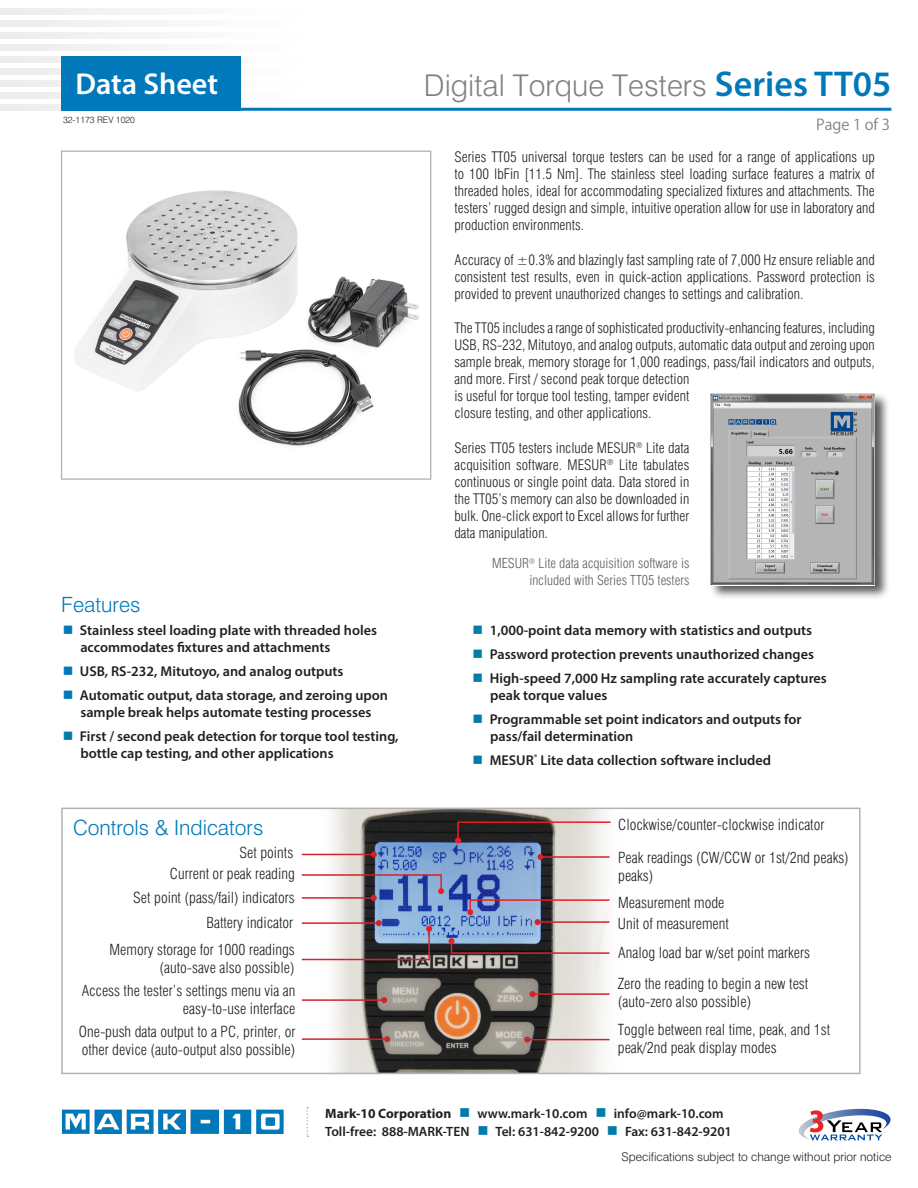
<style>
.page{position:relative;width:918px;height:1188px;background:#fff}
.page>*{position:absolute;margin:0;border:0;box-sizing:border-box;transform-origin:0 0}
.t1{font:600 30.3px "Myriad Pro";color:#fff}
.t2{font:300 30px "Swiss 721 BT";color:#808285}
.t3{font:300 21px "Swiss 721 BT";color:#0078ba}
.t4{font:300 condensed 15px/18px "Swiss 721 BT";color:#231f20}
.t5{font:15px "Koz Go Pro";color:#808285}
.t6{font:300 condensed 14.25px/17.1px "Swiss 721 BT";color:#231f20;text-align:justify}
.t7{font:600 14.25px/17.1px "Myriad Pro";color:#231f20}
.t8{font:600 13.5px/18px "Myriad Pro";color:#231f20}
.t9{font:300 condensed 13.5px/16.2px "Swiss 721 BT";color:#5f5f62;text-align:right}
.t10{font:300 12px "Swiss 721 BT";color:#231f20}
.t11{font:300 9px "Swiss 721 BT";color:#231f20}
.s1{color:#0078ba}
.s2{color:#007bab}
.s3{font-family:"Myriad Pro";font-weight:600;font-size:36px;color:#0078ba}
.s4{font-weight:700}
</style>
<div class="page">
<img style="left:0;top:56px;width:241px;height:7px">
<img style="left:0;top:68px;width:241px;height:7px">
<img style="left:0;top:80px;width:241px;height:7px">
<img style="left:0;top:92px;width:241px;height:7px">
<img style="left:0;top:104px;width:311px;height:7px">
<hr style="left:61px;top:108px;width:830px;height:3px;background:#0078ba">
<div style="left:61px;top:56px;width:179px;height:55px;background:#0078ba"></div>
<svg style="left:306px;top:1107px;width:2px;height:30px"></svg>
<svg style="left:799px;top:1109px;width:92px;height:31px"></svg>
<img style="left:62px;top:1110px;width:222px;height:24px">
<div style="left:709px;top:392px;width:181px;height:208px;background:#231f20;opacity:.75"></div>
<img style="left:711px;top:393px;width:164px;height:192px">
<img style="left:75px;top:190px;width:344px;height:257px">
<div style="left:61px;top:151px;width:370px;height:329px;border:1px solid #b4b2b3"></div>
<img style="left:301px;top:811px;width:309px;height:260px">
<div style="left:61px;top:808px;width:800px;height:266px;border:2px solid #b4b2b3"></div>
<hr style="left:302px;top:897px;width:72px;height:2px;background:#d1232a">
<svg style="left:371px;top:895px;width:6px;height:6px"></svg>
<svg style="left:467px;top:899px;width:6px;height:16px"></svg>
<hr style="left:451px;top:952px;width:159px;height:2px;background:#d1232a">
<hr style="left:470px;top:899px;width:140px;height:2px;background:#ed1c24">
<hr style="left:459px;top:821px;width:152px;height:2px;background:#ed1c24">
<hr style="left:302px;top:854px;width:72px;height:1px;background:#d1232a">
<svg style="left:371px;top:851px;width:6px;height:6px"></svg>
<hr style="left:540px;top:856px;width:70px;height:2px;background:#d1232a">
<svg style="left:537px;top:854px;width:6px;height:6px"></svg>
<hr style="left:538px;top:921px;width:72px;height:2px;background:#d1232a">
<svg style="left:535px;top:919px;width:6px;height:6px"></svg>
<hr style="left:457px;top:821px;width:2px;height:20px;background:#ee1d23">
<svg style="left:455px;top:838px;width:6px;height:6px"></svg>
<svg style="left:448px;top:938px;width:6px;height:16px"></svg>
<hr style="left:302px;top:959px;width:127px;height:1px;background:#d1232a">
<hr style="left:533px;top:993px;width:77px;height:2px;background:#d1232a">
<svg style="left:530px;top:991px;width:6px;height:6px"></svg>
<hr style="left:428px;top:929px;width:2px;height:31px;background:#ee1d23">
<svg style="left:426px;top:926px;width:6px;height:6px"></svg>
<hr style="left:527px;top:1039px;width:83px;height:1px;background:#d1232a">
<svg style="left:524px;top:1037px;width:6px;height:6px"></svg>
<hr style="left:302px;top:1038px;width:85px;height:2px;background:#d1232a">
<svg style="left:384px;top:1036px;width:6px;height:6px"></svg>
<hr style="left:302px;top:999px;width:82px;height:2px;background:#d1232a">
<svg style="left:381px;top:997px;width:6px;height:6px"></svg>
<hr style="left:302px;top:922px;width:77px;height:2px;background:#d1232a">
<svg style="left:376px;top:920px;width:6px;height:6px"></svg>
<hr style="left:302px;top:874px;width:139px;height:2px;background:#d1232a">
<svg style="left:438px;top:874px;width:6px;height:20px"></svg>
<h1 class="t1" style="left:75px;top:64px;width:144px">Data Sheet</h1>
<p class="t11" style="left:63px;top:115px;width:73px">32-1173 REV 1020</p>
<p class="t3" style="left:61px;top:592px;width:81px">Features</p>
<p class="t7" style="left:80px;top:621px;width:298px;text-indent:-18px"><span class="s1">■</span> Stainless steel loading plate with threaded holes accommodates fixtures and attachments</p>
<p class="t7" style="left:63px;top:662px;width:282px"><span class="s1">■</span> USB, RS-232, Mitutoyo, and analog outputs</p>
<p class="t7" style="left:63px;top:686px;width:327px;text-align:center"><span class="s1">■</span> Automatic output, data storage, and zeroing upon sample break helps automate testing processes</p>
<p class="t7" style="left:80px;top:727px;width:320px;text-indent:-18px"><span class="s2">■</span> First / second peak detection for torque tool testing, bottle cap testing, and other applications</p>
<p class="t3" style="left:73px;top:814px;width:192px">Controls &amp; Indicators</p>
<p class="t4" style="left:170px;top:865px;width:126px">Current or peak reading</p>
<p class="t4" style="left:240px;top:844px;width:55px">Set points</p>
<p class="t2" style="left:424px;top:67px;width:469px">Digital Torque Testers <span class="s3">Series TT05</span></p>
<p class="t5" style="left:816px;top:115px;width:75px">Page 1 of 3</p>
<p class="t6" style="left:454px;top:148px;width:422px">Series TT05 universal torque testers can be used for a range of applications up to 100 lbFin [11.5 Nm]. The stainless steel loading surface features a matrix of threaded holes, ideal for accommodating specialized fixtures and attachments. The testers’ rugged design and simple, intuitive operation allow for use in laboratory and production environments.</p>
<p class="t6" style="left:454px;top:251px;width:422px">Accuracy of ±0.3% and blazingly fast sampling rate of 7,000 Hz ensure reliable and consistent test results, even in quick-action applications. Password protection is provided to prevent unauthorized changes to settings and calibration.</p>
<p class="t6" style="left:454px;top:319px;width:422px;text-align:left">The TT05 includes a range of sophisticated productivity-enhancing features, including USB, RS-232, Mitutoyo, and analog outputs, automatic data output and zeroing upon sample break, memory storage for 1,000 readings, pass/fail indicators and outputs, and more. First / second peak torque detection<br>is useful for torque tool testing, tamper evident<br>closure testing, and other applications.</p>
<p class="t6" style="left:454px;top:439px;width:236px">Series TT05 testers include MESUR<sup>®</sup> Lite data acquisition software. MESUR<sup>®</sup> Lite tabulates continuous or single point data. Data stored in the TT05’s memory can also be downloaded in bulk. One-click export to Excel allows for further data manipulation.</p>
<p class="t9" style="left:492px;top:555px;width:199px">MESUR<sup>®</sup> Lite data acquisition software is included with Series TT05 testers</p>
<p class="t7" style="left:472px;top:621px;width:341px"><span class="s2">■</span> 1,000-point data memory with statistics and outputs</p>
<p class="t7" style="left:472px;top:645px;width:343px"><span class="s2">■</span> Password protection prevents unauthorized changes</p>
<p class="t7" style="left:490px;top:669px;width:338px;text-indent:-18px"><span class="s2">■</span> High-speed 7,000 Hz sampling rate accurately captures peak torque values</p>
<p class="t7" style="left:490px;top:710px;width:313px;text-indent:-18px"><span class="s2">■</span> Programmable set point indicators and outputs for pass/fail determination</p>
<p class="t7" style="left:472px;top:751px;width:300px"><span class="s2">■</span> MESUR<sup>®</sup> Lite data collection software included</p>
<p class="t4" style="left:618px;top:815px;width:208px">Clockwise/counter-clockwise indicator</p>
<p class="t4" style="left:618px;top:849px;width:232px">Peak readings (CW/CCW or 1st/2nd peaks) peaks)</p>
<p class="t4" style="left:133px;top:888px;width:163px">Set point (pass/fail) indicators</p>
<p class="t4" style="left:206px;top:914px;width:88px">Battery indicator</p>
<p class="t4" style="left:618px;top:914px;width:113px">Unit of measurement</p>
<p class="t4" style="left:618px;top:893px;width:108px">Measurement mode</p>
<p class="t4" style="left:618px;top:943px;width:193px">Analog load bar w/set point markers</p>
<p class="t4" style="left:110px;top:941px;width:187px">Memory storage for 1000 readings</p>
<p class="t4" style="left:160px;top:959px;width:137px">(auto-save also possible)</p>
<p class="t4" style="left:82px;top:981px;width:215px;text-align:right">Access the tester’s settings menu via an easy-to-use interface</p>
<p class="t4" style="left:618px;top:974px;width:192px">Zero the reading to begin a new test (auto-zero also possible)</p>
<p class="t4" style="left:79px;top:1022px;width:218px">One-push data output to a PC, printer, or other device (auto-output also possible)</p>
<p class="t4" style="left:618px;top:1020px;width:214px">Toggle between real time, peak, and 1st peak/2nd peak display modes</p>
<p class="t8" style="left:325px;top:1104px;width:408px"><span class="s4">Mark-10 Corporation</span> <span class="s2">■</span> www.mark-10.com <span class="s2">■</span> info@mark-10.com<br>Toll-free: 888-MARK-TEN <span class="s2">■</span> Tel: 631-842-9200 <span class="s2">■</span> Fax: 631-842-9201</p>
<p class="t10" style="left:622px;top:1149px;width:271px">Specifications subject to change without prior notice</p>
</div>
